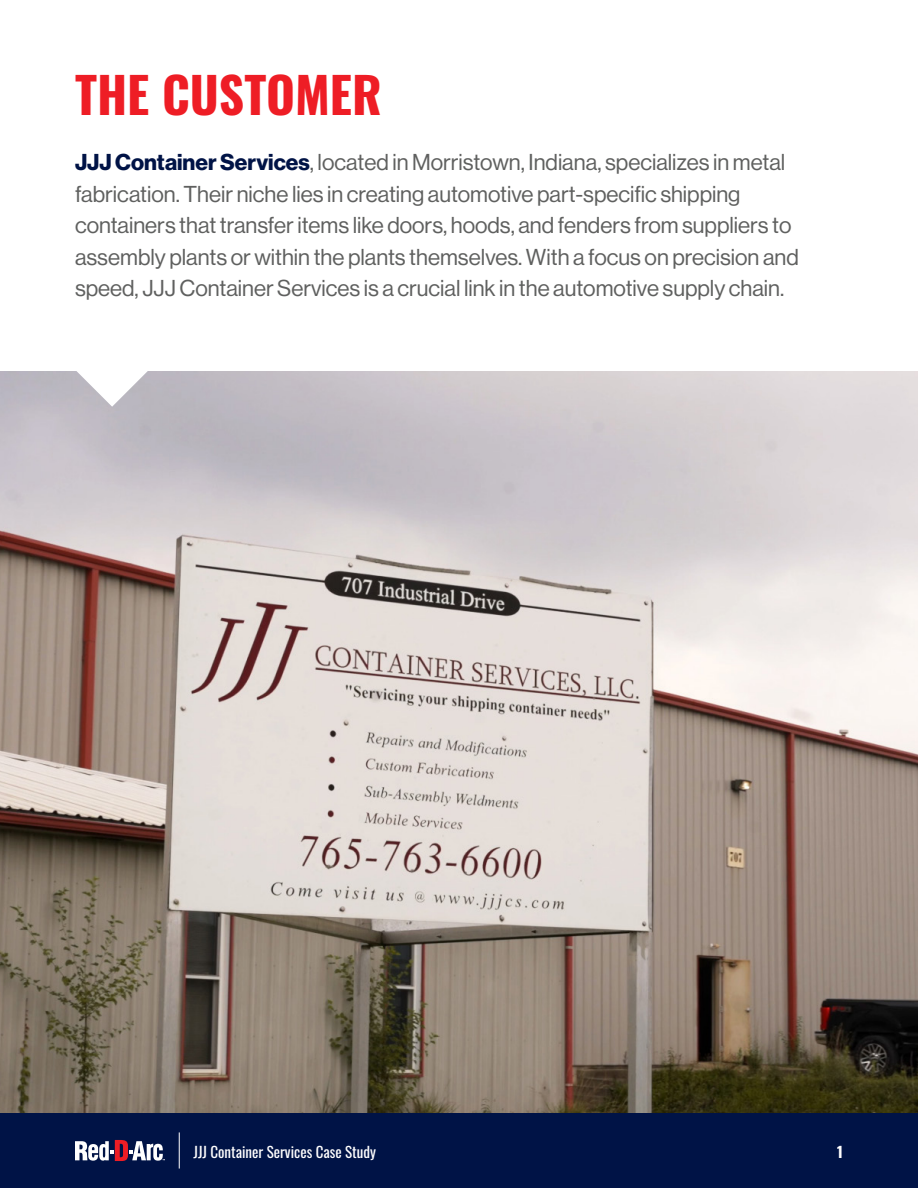
<style>
.page{position:relative;width:918px;height:1188px;background:#fff}
.page>*{position:absolute;margin:0;border:0;box-sizing:border-box;transform-origin:0 0}
.t1{font:700 49.5px "Oswald";color:#ee1d25}
.t2{font:22.5px/31.5px "N Haas Grotesk DS Pro 55 Rg";color:#5f605f}
.t3{font:15px "Oswald";color:#fff}
.t4{font:700 15px "Oswald";color:#fff}
.s1{font-family:"N Haas Grotesk DS Pro 75 Bd";color:#001346}
</style>
<div class="page">
<img style="left:0;top:371px;width:918px;height:742px">
<div style="left:0;top:1113px;width:918px;height:75px;background:#001346"></div>
<svg style="left:75px;top:1140px;width:90px;height:21px"></svg>
<hr style="left:179px;top:1132px;width:1px;height:37px;background:#fff">
<svg style="left:75px;top:371px;width:74px;height:36px"></svg>
<p class="t1" style="left:75px;top:69px;width:308px">THE CUSTOMER</p>
<p class="t2" style="left:75px;top:147px;width:725px"><span class="s1">JJJ Container Services</span>, located in Morristown, Indiana, specializes in metal fabrication. Their niche lies in creating automotive part-specific shipping containers that transfer items like doors, hoods, and fenders from suppliers to assembly plants or within the plants themselves. With a focus on precision and speed, JJJ Container Services is a crucial link in the automotive supply chain.</p>
<p class="t3" style="left:194px;top:1139px;width:184px">JJJ Container Services Case Study</p>
<p class="t4" style="left:837px;top:1144px;width:7px">1</p>
</div>
